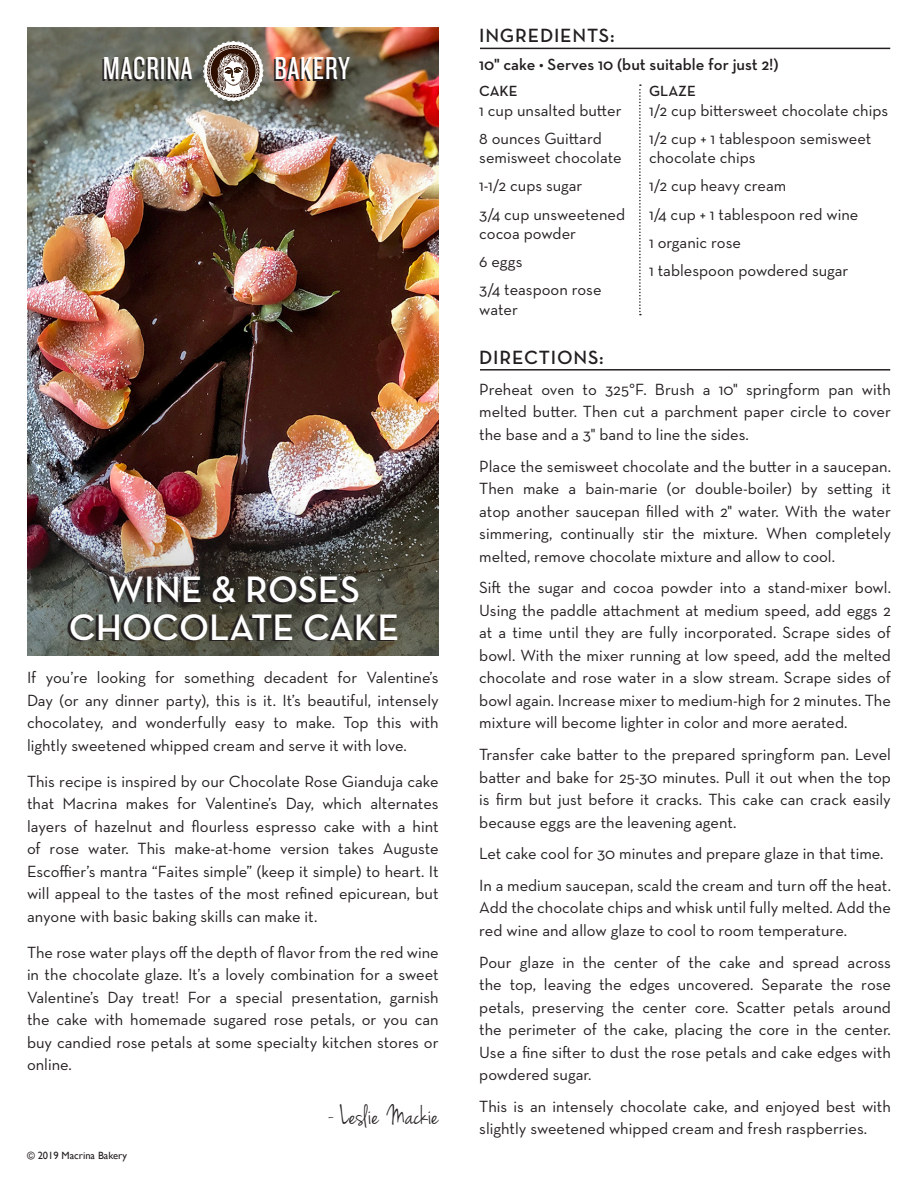
<style>
.page{position:relative;width:918px;height:1188px;background:#fff}
.page>*{position:absolute;margin:0;border:0;box-sizing:border-box;transform-origin:0 0}
.directions{font:600 37.5px/37.5px "Neutraface Text";color:#fff;text-align:center}
.t1{font:33px "Knockout 28 Junior Feathrwt";letter-spacing:.025em;color:#fff}
.t2{font:28.5px "Jenna Sue";color:#231f20}
.directions-2{font:600 19.5px "Neutraface Text";letter-spacing:.04em;color:#231f20}
.directions-3{font:16.5px/22.5px "Neutraface Text";color:#231f20;text-align:justify}
.directions-4{font:600 16.5px "Neutraface Text";color:#231f20}
.Paragraph_Style_2{font:600 15px "Neutraface Text";color:#231f20}
.t3{font:10.5px "Gill Sans";color:#231f20}
</style>
<div class="page">
<img style="left:27px;top:27px;width:412px;height:449px">
<img style="left:27px;top:476px;width:412px;height:180px">
<hr style="left:480px;top:48px;width:410px;height:1px;background:#231f20">
<hr style="left:480px;top:369px;width:410px;height:2px;background:#231f20">
<svg style="left:203px;top:40px;width:61px;height:62px"></svg>
<svg style="left:639px;top:84px;width:2px;height:231px"></svg>
<p class="directions-2" style="left:479px;top:24px;width:137px">INGREDIENTS:</p>
<p class="t1" style="left:103px;top:48px;width:91px">MACRINA</p>
<p class="t1" style="left:274px;top:48px;width:77px">BAKERY</p>
<p class="directions-4" style="left:479px;top:54px;width:301px">10" cake • Serves 10 (but suitable for just 2!)</p>
<p class="Paragraph_Style_2" style="left:479px;top:82px;width:40px">CAKE</p>
<p class="directions-3" style="left:479px;top:99px;width:144px">1 cup unsalted butter</p>
<p class="directions-3" style="left:479px;top:128px;width:144px;line-height:19.5px">8 ounces Guittard semisweet chocolate</p>
<p class="directions-3" style="left:479px;top:174px;width:105px">1-1/2 cups sugar</p>
<p class="directions-3" style="left:479px;top:204px;width:147px;line-height:19.5px">3/4 cup unsweetened cocoa powder</p>
<p class="directions-3" style="left:479px;top:250px;width:45px">6 eggs</p>
<p class="directions-3" style="left:479px;top:280px;width:124px;line-height:19.5px">3/4 teaspoon rose water</p>
<p class="Paragraph_Style_2" style="left:649px;top:82px;width:48px">GLAZE</p>
<p class="directions-3" style="left:649px;top:99px;width:241px">1/2 cup bittersweet chocolate chips</p>
<p class="directions-3" style="left:649px;top:128px;width:224px;line-height:19.5px">1/2 cup + 1 tablespoon semisweet chocolate chips</p>
<p class="directions-3" style="left:649px;top:174px;width:139px">1/2 cup heavy cream</p>
<p class="directions-3" style="left:649px;top:202px;width:211px">1/4 cup + 1 tablespoon red wine</p>
<p class="directions-3" style="left:649px;top:231px;width:93px">1 organic rose</p>
<p class="directions-3" style="left:649px;top:259px;width:201px">1 tablespoon powdered sugar</p>
<p class="directions" style="left:69px;top:570px;width:332px">WINE &amp; ROSES<br>CHOCOLATE CAKE</p>
<p class="directions-3" style="left:27px;top:666px;width:413px">If you’re looking for something decadent for Valentine’s Day (or any dinner party), this is it. It’s beautiful, intensely chocolatey, and wonderfully easy to make. Top this with lightly sweetened whipped cream and serve it with love.</p>
<p class="directions-3" style="left:27px;top:770px;width:413px">This recipe is inspired by our Chocolate Rose Gianduja cake that Macrina makes for Valentine’s Day, which alternates layers of hazelnut and flourless espresso cake with a hint of rose water. This make-at-home version takes Auguste Escoffier’s mantra “Faites simple” (keep it simple) to heart. It will appeal to the tastes of the most refined epicurean, but anyone with basic baking skills can make it.</p>
<p class="directions-3" style="left:27px;top:941px;width:413px">The rose water plays off the depth of flavor from the red wine in the chocolate glaze. It’s a lovely combination for a sweet Valentine’s Day treat! For a special presentation, garnish the cake with homemade sugared rose petals, or you can buy candied rose petals at some specialty kitchen stores or online.</p>
<p class="t2" style="left:328px;top:1099px;width:112px">- Leslie Mackie</p>
<p class="t3" style="left:27px;top:1149px;width:102px">© 2019 Macrina Bakery</p>
<p class="directions-2" style="left:479px;top:345px;width:126px">DIRECTIONS:</p>
<p class="directions-3" style="left:479px;top:378px;width:413px">Preheat oven to 325°F. Brush a 10" springform pan with melted butter. Then cut a parchment paper circle to cover the base and a 3" band to line the sides.</p>
<p class="directions-3" style="left:479px;top:455px;width:413px">Place the semisweet chocolate and the butter in a saucepan.<br>Then make a bain-marie (or double-boiler) by setting it atop another saucepan filled with 2" water. With the water simmering, continually stir the mixture. When completely melted, remove chocolate mixture and allow to cool.</p>
<p class="directions-3" style="left:479px;top:576px;width:413px">Sift the sugar and cocoa powder into a stand-mixer bowl.<br>Using the paddle attachment at medium speed, add eggs 2 at a time until they are fully incorporated. Scrape sides of bowl. With the mixer running at low speed, add the melted chocolate and rose water in a slow stream. Scrape sides of bowl again. Increase mixer to medium-high for 2 minutes. The mixture will become lighter in color and more aerated.</p>
<p class="directions-3" style="left:479px;top:743px;width:413px">Transfer cake batter to the prepared springform pan. Level batter and bake for 25-30 minutes. Pull it out when the top is firm but just before it cracks. This cake can crack easily because eggs are the leavening agent.</p>
<p class="directions-3" style="left:479px;top:842px;width:406px">Let cake cool for 30 minutes and prepare glaze in that time.</p>
<p class="directions-3" style="left:479px;top:874px;width:413px">In a medium saucepan, scald the cream and turn off the heat.<br>Add the chocolate chips and whisk until fully melted. Add the red wine and allow glaze to cool to room temperature.</p>
<p class="directions-3" style="left:479px;top:950px;width:413px">Pour glaze in the center of the cake and spread across the top, leaving the edges uncovered. Separate the rose petals, preserving the center core. Scatter petals around the perimeter of the cake, placing the core in the center.<br>Use a fine sifter to dust the rose petals and cake edges with powdered sugar.</p>
<p class="directions-3" style="left:479px;top:1095px;width:413px">This is an intensely chocolate cake, and enjoyed best with slightly sweetened whipped cream and fresh raspberries.</p>
</div>
